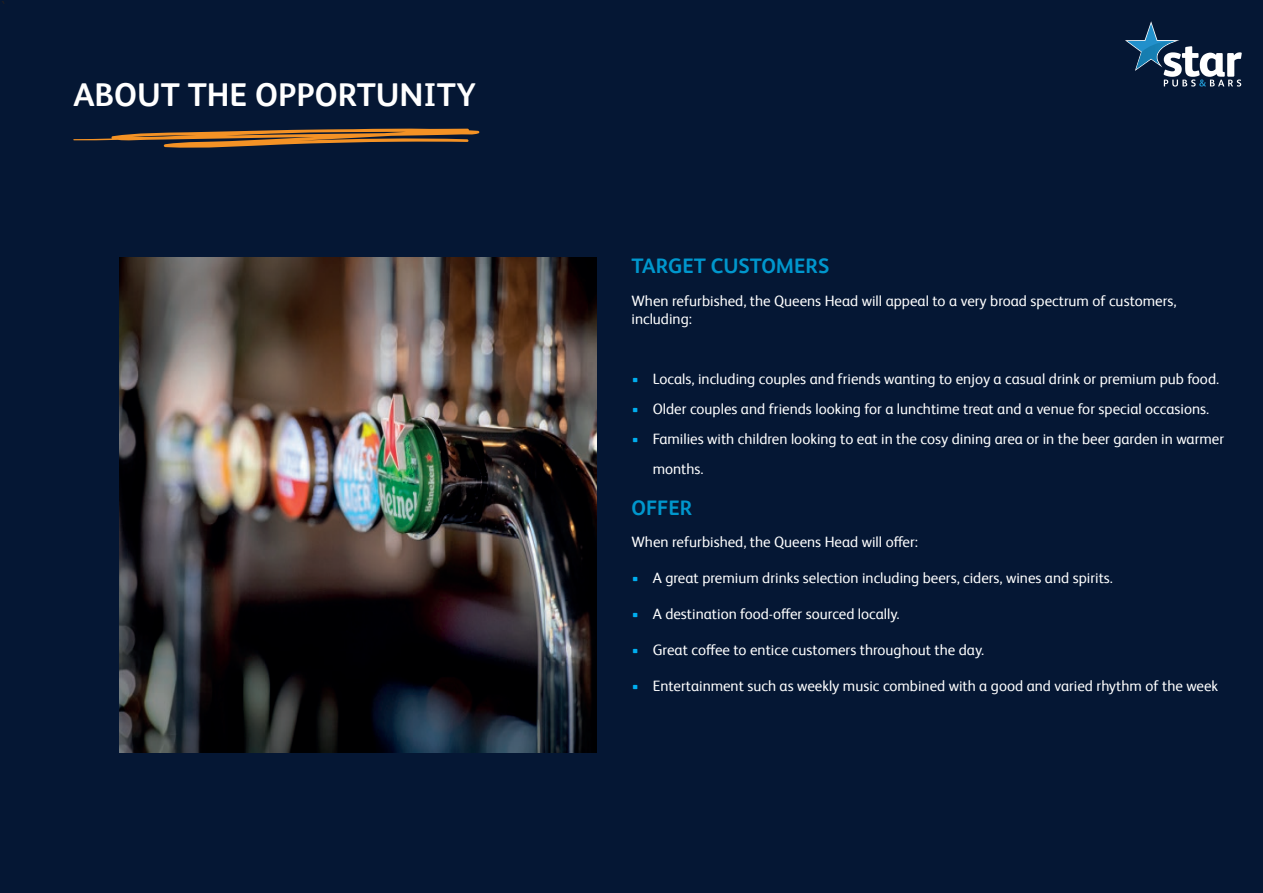
<style>
.page{position:relative;width:1263px;height:893px;background:#051734}
.page>*{position:absolute;margin:0;border:0;box-sizing:border-box;transform-origin:0 0}
.t1{font:700 33px "HEINEKEN Core";color:#fff}
.t2{font:700 21px "HEINEKEN Core";color:#0097cd}
.t3{font:18px "Minion Pro";color:#231f20}
.t4{font:15px/18px "HEINEKEN Core";color:#fff}
.s1{color:#00aeef}
</style>
<div class="page">
<svg style="left:73px;top:128px;width:407px;height:20px"></svg>
<svg style="left:1125px;top:21px;width:117px;height:66px"></svg>
<img style="left:119px;top:257px;width:477px;height:496px">
<p class="t3" style="left:0;top:-5px;width:9px">`</p>
<h1 class="t1" style="left:73px;top:72px;width:404px">ABOUT THE OPPORTUNITY</h1>
<h2 class="t2" style="left:631px;top:251px;width:199px">TARGET CUSTOMERS</h2>
<p class="t4" style="left:631px;top:291px;width:546px">When refurbished, the Queens Head will appeal to a very broad spectrum of customers, including:</p>
<p class="t4" style="left:631px;top:369px;width:589px"><span class="s1">•</span> Locals, including couples and friends wanting to enjoy a casual drink or premium pub food.</p>
<p class="t4" style="left:631px;top:399px;width:579px"><span class="s1">•</span> Older couples and friends looking for a lunchtime treat and a venue for special occasions.</p>
<p class="t4" style="left:653px;top:423px;width:573px;line-height:30px;text-indent:-21px"><span class="s1">•</span> Families with children looking to eat in the cosy dining area or in the beer garden in warmer months.</p>
<h2 class="t2" style="left:631px;top:493px;width:62px">OFFER</h2>
<p class="t4" style="left:631px;top:532px;width:288px">When refurbished, the Queens Head will offer:</p>
<p class="t4" style="left:631px;top:568px;width:483px"><span class="s1">•</span> A great premium drinks selection including beers, ciders, wines and spirits.</p>
<p class="t4" style="left:631px;top:604px;width:270px"><span class="s1">•</span> A destination food-offer sourced locally.</p>
<p class="t4" style="left:631px;top:640px;width:354px"><span class="s1">•</span> Great coffee to entice customers throughout the day.</p>
<p class="t4" style="left:631px;top:676px;width:588px"><span class="s1">•</span> Entertainment such as weekly music combined with a good and varied rhythm of the week</p>
</div>
